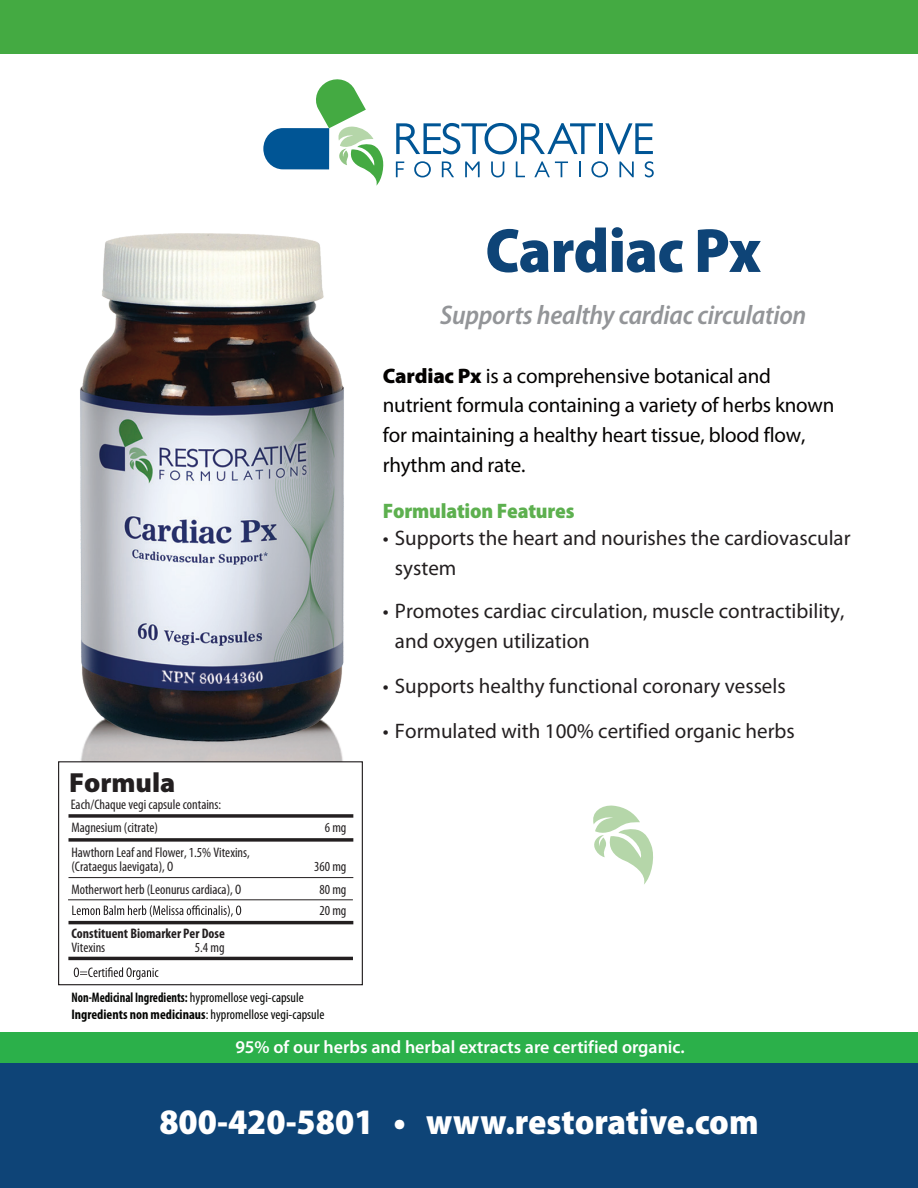
<style>
.page{position:relative;width:918px;height:1188px;background:#fff}
.page>*{position:absolute;margin:0;border:0;box-sizing:border-box;transform-origin:0 0}
.t1{font:900 semi-condensed 63px "Myriad Pro";letter-spacing:-.01em;color:#0e4477}
.t2{font:900 semi-condensed 36px "Myriad Pro";color:#fff}
.t3{font:900 27.75px "Myriad Pro";color:#231f20}
.t4{font:italic 600 semi-condensed 27px "Myriad Pro";letter-spacing:-.01em;color:#939598}
._9_Myriad_semi_c{font:21px/30px "Myriad Pro";color:#231f20}
.t5{font:21px/29.7px "Myriad Pro";letter-spacing:-.01em;color:#040201}
.t6{font:900 semi-condensed 21px "Myriad Pro";letter-spacing:-.01em;color:#5db04f}
.t7{font:600 18px "Myriad Pro";color:#fff}
.t8{font:condensed 13.8px/13.8px "Myriad Pro";color:#231f20}
.t9{font:700 condensed 13.8px/16.6px "Myriad Pro";color:#040503;scale:.88 1}
.t10{font:700 condensed 13.8px/13.8px "Myriad Pro";color:#231f20}
.s1{font-weight:400}
.s2{font-weight:900}
</style>
<div class="page">
<div style="left:0;top:0;width:918px;height:54px;background:#44aa42"></div>
<svg style="left:396px;top:123px;width:200px;height:31px"></svg>
<hr style="left:599px;top:123px;width:3px;height:31px;background:#005595">
<svg style="left:605px;top:123px;width:48px;height:31px"></svg>
<svg style="left:396px;top:162px;width:8px;height:15px"></svg>
<svg style="left:414px;top:161px;width:17px;height:16px"></svg>
<svg style="left:442px;top:162px;width:12px;height:15px"></svg>
<svg style="left:465px;top:162px;width:15px;height:15px"></svg>
<svg style="left:491px;top:162px;width:13px;height:15px"></svg>
<svg style="left:516px;top:162px;width:9px;height:15px"></svg>
<svg style="left:534px;top:161px;width:34px;height:16px"></svg>
<svg style="left:579px;top:162px;width:1px;height:15px"></svg>
<svg style="left:591px;top:161px;width:17px;height:16px"></svg>
<svg style="left:619px;top:162px;width:15px;height:15px"></svg>
<svg style="left:645px;top:161px;width:9px;height:16px"></svg>
<svg style="left:263px;top:79px;width:121px;height:107px"></svg>
<svg style="left:593px;top:805px;width:60px;height:79px"></svg>
<div style="left:0;top:1062px;width:918px;height:126px;background:#0e4477"></div>
<div style="left:0;top:1032px;width:918px;height:31px;background:#2bb04a"></div>
<img style="left:80px;top:234px;width:264px;height:527px">
<svg style="left:72px;top:905px;width:169px;height:12px"></svg>
<div style="left:58px;top:761px;width:305px;height:224px;border:1px solid #231f20"></div>
<hr style="left:68px;top:957px;width:285px;height:3px;background:#231f20">
<svg style="left:69px;top:814px;width:284px;height:4px"></svg>
<svg style="left:69px;top:838px;width:284px;height:4px"></svg>
<hr style="left:69px;top:877px;width:284px;height:1px;background:#231f20">
<hr style="left:68px;top:900px;width:285px;height:1px;background:#231f20">
<hr style="left:69px;top:921px;width:284px;height:3px;background:#231f20">
<svg style="left:74px;top:967px;width:84px;height:13px"></svg>
<p class="t1" style="left:485px;top:209px;width:277px">Cardiac Px</p>
<p class="t4" style="left:440px;top:298px;width:368px">Supports healthy cardiac circulation</p>
<p class="t3" style="left:69px;top:764px;width:108px">Formula</p>
<p class="t8" style="left:71px;top:798px;width:152px">Each/Chaque vegi capsule contains:</p>
<p class="t8" style="left:71px;top:820px;width:88px">Magnesium (citrate)</p>
<p class="t8" style="left:325px;top:820px;width:23px">6 mg</p>
<p class="t8" style="left:71px;top:846px;width:180px">Hawthorn Leaf and Flower, 1.5% Vitexins, (Crataegus laevigata), O</p>
<p class="t8" style="left:314px;top:859px;width:34px">360 mg</p>
<p class="t8" style="left:71px;top:883px;width:171px">Motherwort herb (Leonurus cardiaca), O</p>
<p class="t8" style="left:320px;top:879px;width:28px;line-height:20.9px">80 mg<br>20 mg</p>
<p class="t10" style="left:71px;top:926px;width:155px">Constituent Biomarker Per Dose<br><span class="s1">Vitexins</span></p>
<p class="t8" style="left:195px;top:940px;width:31px">5.4 mg</p>
<p class="t9" style="left:71px;top:989px;width:289px">Non-Medicinal Ingredients: <span class="s1">hypromellose vegi-capsule<br></span>Ingredients non medicinaus<span class="s1">: hypromellose vegi-capsule</span></p>
<p class="t5" style="left:383px;top:361px;width:453px"><span class="s2">Cardiac Px</span> is a comprehensive botanical and nutrient formula containing a variety of herbs known for maintaining a healthy heart tissue, blood flow, rhythm and rate.</p>
<p class="t6" style="left:383px;top:497px;width:193px">Formulation Features</p>
<p class="_9_Myriad_semi_c" style="left:395px;top:522px;width:457px;text-indent:-12px">• Supports the heart and nourishes the cardiovascular system</p>
<p class="_9_Myriad_semi_c" style="left:395px;top:596px;width:451px;text-indent:-12px">• Promotes cardiac circulation, muscle contractibility, and oxygen utilization</p>
<p class="_9_Myriad_semi_c" style="left:383px;top:671px;width:404px">• Supports healthy functional coronary vessels</p>
<p class="_9_Myriad_semi_c" style="left:383px;top:716px;width:413px">• Formulated with 100% certified organic herbs</p>
<p class="t7" style="left:235px;top:1036px;width:451px">95% of our herbs and herbal extracts are certified organic.</p>
<p class="t2" style="left:159px;top:1098px;width:601px">800-420-5801 • www.restorative.com</p>
</div>
